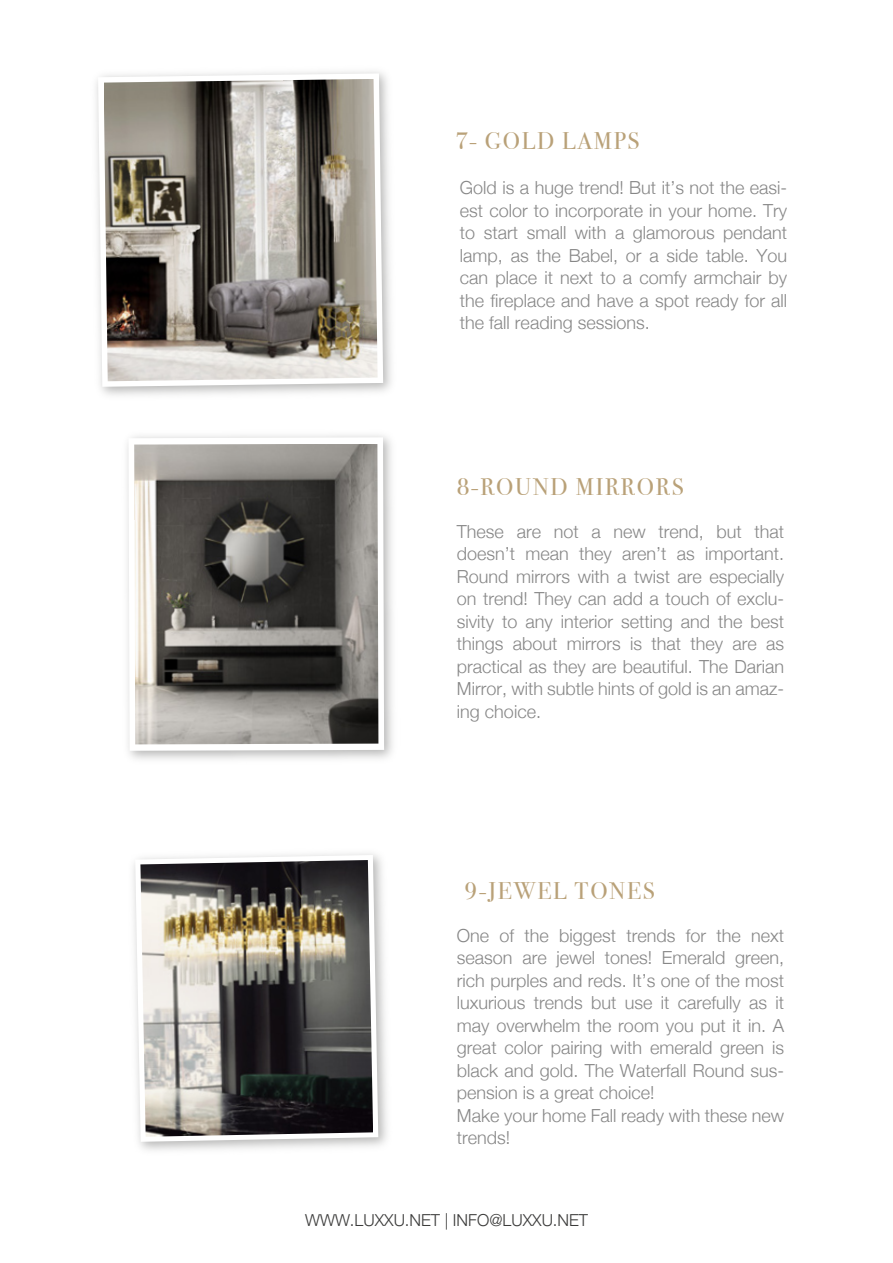
<style>
.page{position:relative;width:893px;height:1263px;background:#fff}
.page>*{position:absolute;margin:0;border:0;box-sizing:border-box;transform-origin:0 0}
.t1{font:24px "Bodoni Svty Two ITCTT";letter-spacing:.075em;color:#b9a178}
.t2{font:300 18px/22.5px "Helvetica Neue";color:#878787;text-align:justify}
.t3{font:300 16.5px "Helvetica Neue";color:#3c3c3b}
</style>
<div class="page">
<svg style="left:98px;top:73px;width:285px;height:314px"></svg>
<img style="left:104px;top:79px;width:274px;height:302px">
<svg style="left:129px;top:437px;width:255px;height:314px"></svg>
<img style="left:134px;top:444px;width:244px;height:300px">
<svg style="left:135px;top:855px;width:243px;height:287px"></svg>
<img style="left:140px;top:860px;width:233px;height:277px">
<h1 class="t1" style="left:455px;top:121px;width:186px">7- GOLD LAMPS</h1>
<p class="t2" style="left:460px;top:175px;width:329px">Gold is a huge trend! But it’s not the easi&shy;est color to incorporate in your home. Try to start small with a glamorous pendant lamp, as the Babel, or a side table. You can place it next to a comfy armchair by the fireplace and have a spot ready for all the fall reading sessions.</p>
<h1 class="t1" style="left:457px;top:467px;width:228px">8-ROUND MIRRORS</h1>
<p class="t2" style="left:457px;top:519px;width:329px">These are not a new trend, but that doesn’t mean they aren’t as important.<br>Round mirrors with a twist are especially on trend! They can add a touch of exclu&shy;sivity to any interior setting and the best things about mirrors is that they are as practical as they are beautiful. The Darian Mirror, with subtle hints of gold is an amaz&shy;ing choice.</p>
<h1 class="t1" style="left:465px;top:871px;width:192px">9-JEWEL TONES</h1>
<p class="t2" style="left:457px;top:923px;width:329px;text-align:left">One of the biggest trends for the next season are jewel tones! Emerald green, rich purples and reds. It’s one of the most luxurious trends but use it carefully as it may overwhelm the room you put it in. A great color pairing with emerald green is black and gold. The Waterfall Round sus&shy;pension is a great choice!<br>Make your home Fall ready with these new trends!</p>
<p class="t3" style="left:305px;top:1206px;width:285px">WWW.LUXXU.NET | INFO@LUXXU.NET</p>
</div>
